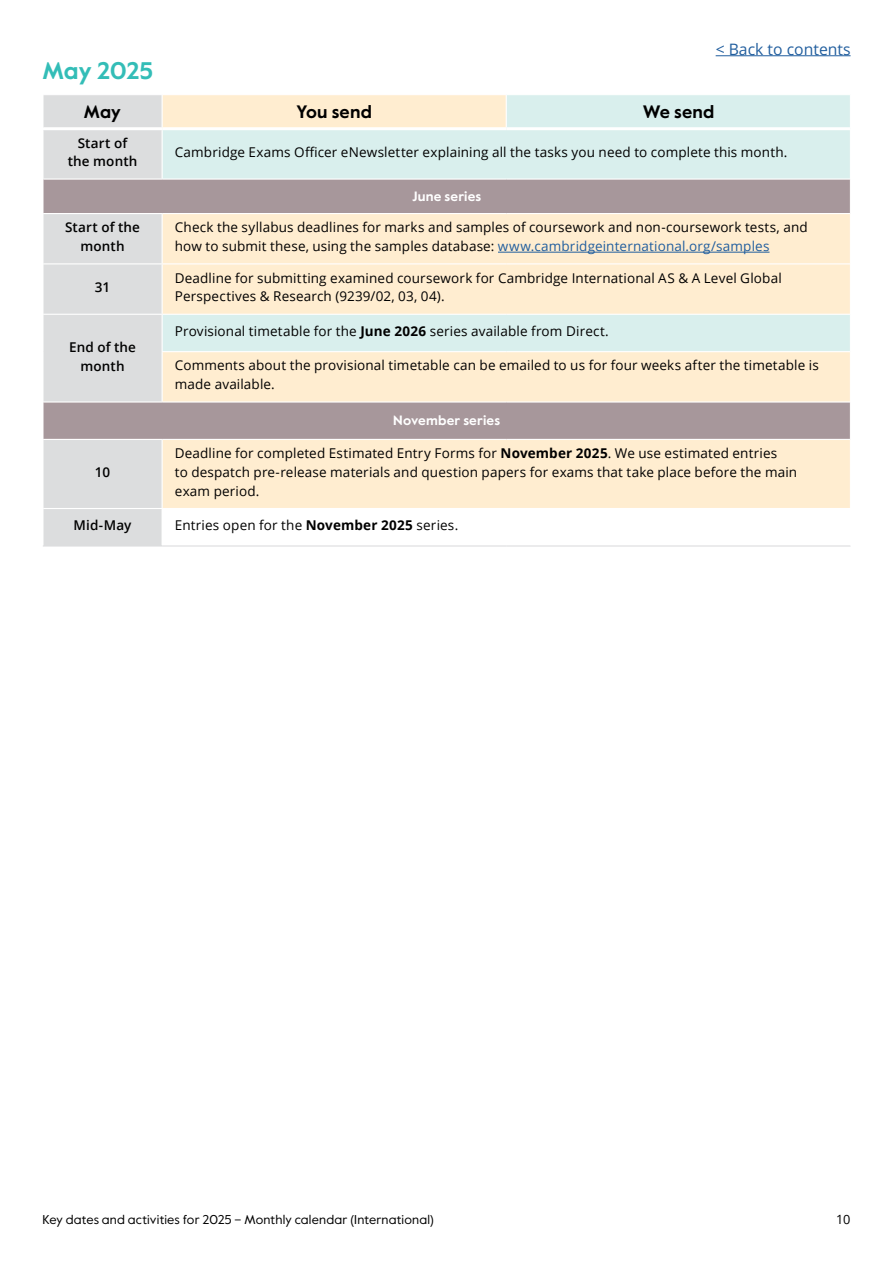
<style>
.page{position:relative;width:893px;height:1263px;background:#fff}
.page>*{position:absolute;margin:0;border:0;box-sizing:border-box;transform-origin:0 0}
.H2_Monthly_diary_heading_Blue{font:700 24px "Value Sans Pro";letter-spacing:-.005em;color:#33bdb7}
.P_Monthly_diary_send_row{font:700 18px "Value Sans Pro";letter-spacing:.01em;color:#000}
.P_Monthly_diary_header_row{font:700 18px "Value Sans Pro";color:#000}
.t1{font:15.75px "Open Sans";color:#215e9e}
.P_Body_text{font:13.5px/18.8px "Open Sans";letter-spacing:.01em;color:#000}
.P_Dates{font:600 13.5px/18.8px "Open Sans";letter-spacing:.01em;color:#000;text-align:center}
.P_Monthly_diary_heading_White{font:700 13.5px "Value Sans Pro";letter-spacing:.015em;color:#fff}
.P_Monthly_diary_heading_1{font:700 13.5px "Value Sans Pro";letter-spacing:.015em;color:#fff}
.t2{font:12.75px "Value Sans Pro";letter-spacing:.015em;color:#000}
.t3{font:12.75px "Open Sans";color:#000}
.s1{color:#215e9e}
.s2{font-weight:700}
</style>
<div class="page">
<hr style="left:716px;top:55px;width:135px;height:1px;background:#215e9e">
<div style="left:44px;top:95px;width:118px;height:83px;background:#dcddde"></div>
<div style="left:163px;top:440px;width:687px;height:68px;background:#ffedd0"></div>
<svg style="left:163px;top:95px;width:687px;height:83px;fill:#d9efed"></svg>
<svg style="left:44px;top:180px;width:806px;height:259px;fill:#ffedd0"></svg>
<svg style="left:44px;top:214px;width:118px;height:331px"></svg>
<hr style="left:506px;top:95px;width:1px;height:32px;background:#fff">
<hr style="left:43px;top:213px;width:119px;height:1px;background:#fff">
<hr style="left:162px;top:213px;width:344px;height:1px;background:#fff">
<hr style="left:162px;top:214px;width:1px;height:49px;background:#fff">
<hr style="left:506px;top:213px;width:344px;height:1px;background:#fff">
<hr style="left:43px;top:263px;width:119px;height:1px;background:#fff">
<hr style="left:162px;top:263px;width:344px;height:1px;background:#fff">
<hr style="left:162px;top:264px;width:1px;height:50px;background:#fff">
<hr style="left:506px;top:263px;width:344px;height:1px;background:#fff">
<hr style="left:43px;top:314px;width:119px;height:1px;background:#fff">
<hr style="left:162px;top:314px;width:344px;height:1px;background:#fff">
<hr style="left:162px;top:315px;width:1px;height:36px;background:#fff">
<hr style="left:506px;top:314px;width:344px;height:1px;background:#fff">
<hr style="left:162px;top:351px;width:344px;height:1px;background:#fff">
<hr style="left:162px;top:352px;width:1px;height:49px;background:#fff">
<hr style="left:506px;top:351px;width:344px;height:1px;background:#fff">
<hr style="left:43px;top:401px;width:119px;height:2px;background:#fff">
<hr style="left:162px;top:401px;width:344px;height:2px;background:#fff">
<hr style="left:506px;top:401px;width:344px;height:2px;background:#fff">
<hr style="left:43px;top:439px;width:119px;height:1px;background:#fff">
<hr style="left:43px;top:508px;width:119px;height:1px;background:#fff">
<hr style="left:43px;top:127px;width:119px;height:3px;background:#fff">
<hr style="left:162px;top:127px;width:344px;height:3px;background:#fff">
<hr style="left:506px;top:127px;width:344px;height:3px;background:#fff">
<hr style="left:43px;top:545px;width:119px;height:1px;background:#dcddde">
<hr style="left:162px;top:545px;width:344px;height:1px;background:#dcddde">
<hr style="left:506px;top:545px;width:344px;height:1px;background:#dcddde">
<hr style="left:498px;top:252px;width:271px;height:1px;background:#215e9e">
<p class="t1" style="left:716px;top:38px;width:136px">&lt; Back to contents</p>
<h2 class="H2_Monthly_diary_heading_Blue" style="left:43px;top:56px;width:112px">May 2025</h2>
<p class="P_Monthly_diary_header_row" style="left:84px;top:101px;width:38px">May</p>
<p class="P_Monthly_diary_send_row" style="left:296px;top:101px;width:77px">You send</p>
<p class="P_Monthly_diary_send_row" style="left:643px;top:101px;width:73px">We send</p>
<p class="P_Dates" style="left:68px;top:133px;width:71px">Start of the month</p>
<p class="P_Body_text" style="left:175px;top:142px;width:614px">Cambridge Exams Officer eNewsletter explaining all the tasks you need to complete this month.</p>
<p class="P_Monthly_diary_heading_1" style="left:412px;top:188px;width:71px">June series</p>
<p class="P_Dates" style="left:65px;top:218px;width:76px">Start of the month</p>
<p class="P_Body_text" style="left:175px;top:218px;width:634px">Check the syllabus deadlines for marks and samples of coursework and non-coursework tests, and how to submit these, using the samples database: <span class="s1">www.cambridgeinternational.org/samples</span></p>
<p class="P_Dates" style="left:95px;top:278px;width:17px">31</p>
<p class="P_Body_text" style="left:175px;top:268px;width:608px">Deadline for submitting examined coursework for Cambridge International AS &amp; A Level Global<br>Perspectives &amp; Research (9239/02, 03, 04).</p>
<p class="P_Dates" style="left:69px;top:337px;width:68px">End of the month</p>
<p class="P_Body_text" style="left:175px;top:321px;width:435px">Provisional timetable for the <span class="s2">June 2026</span> series available from Direct.</p>
<p class="P_Body_text" style="left:175px;top:356px;width:645px">Comments about the provisional timetable can be emailed to us for four weeks after the timetable is made available.</p>
<p class="P_Monthly_diary_heading_White" style="left:393px;top:412px;width:108px">November series</p>
<p class="P_Dates" style="left:95px;top:462px;width:17px">10</p>
<p class="P_Body_text" style="left:175px;top:444px;width:624px">Deadline for completed Estimated Entry Forms for <span class="s2">November 2025</span>. We use estimated entries<br>to despatch pre-release materials and question papers for exams that take place before the main exam period.</p>
<p class="P_Dates" style="left:74px;top:516px;width:59px">Mid-May</p>
<p class="P_Body_text" style="left:175px;top:516px;width:285px">Entries open for the <span class="s2">November 2025</span> series.</p>
<p class="t2" style="left:43px;top:1212px;width:393px">Key dates and activities for 2025 – Monthly calendar (International)</p>
<p class="t3" style="left:836px;top:1211px;width:16px">10</p>
</div>
